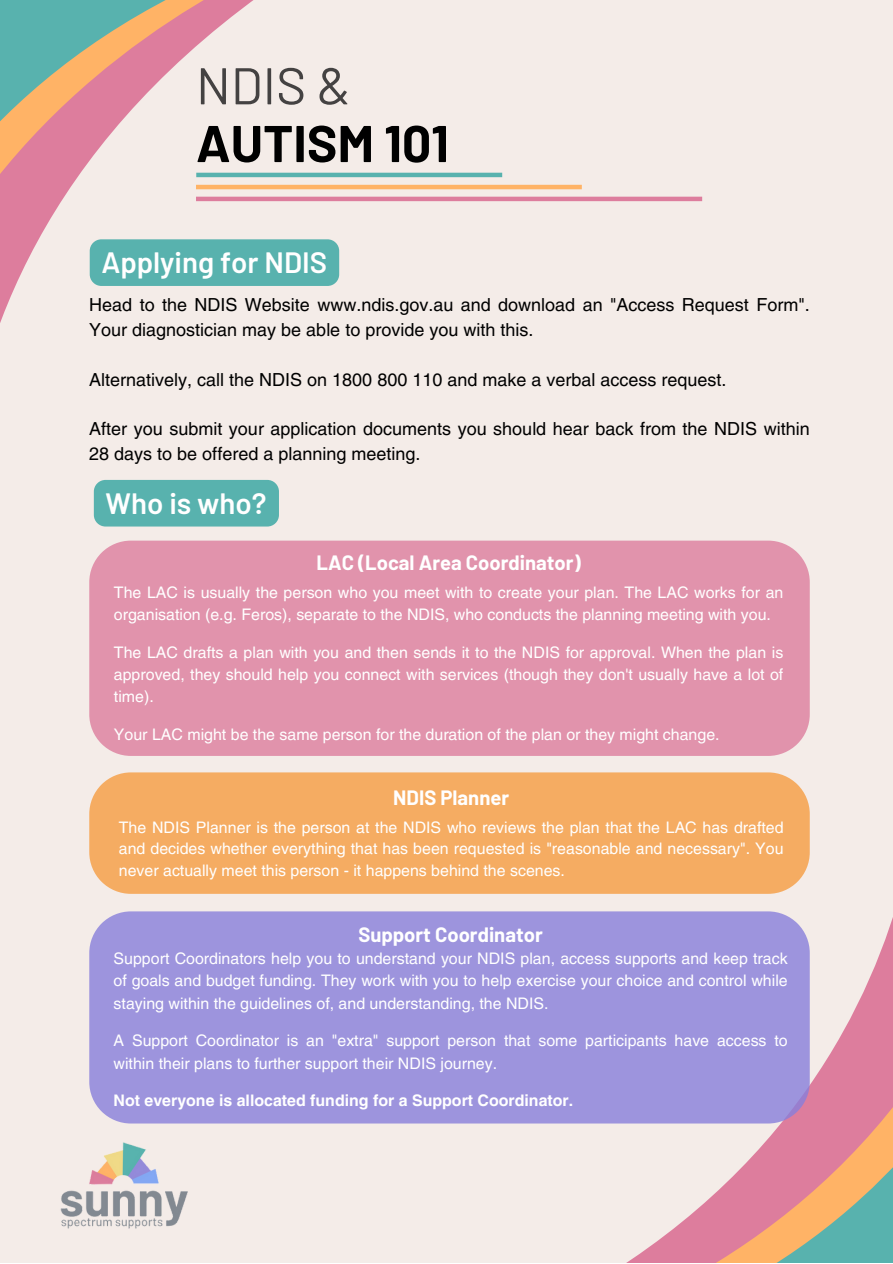
<style>
.page{position:relative;width:893px;height:1264px;background:#fff}
.page>*{position:absolute;margin:0;border:0;box-sizing:border-box;transform-origin:0 0}
.t1{font:700 51.6px "Barlow";color:#000}
.t2{font:51.6px "Barlow";color:#444242}
.t3{font:600 29.4px "Barlow";color:#fff}
.t4{font:700 20.25px "Barlow";color:#fff}
.t5{font:18px/24.8px "Helvetica LT Pro";color:#000}
.t6{font:15.9px/22.2px "Helvetica LT Pro";color:#fff;text-align:justify}
.t7{font:700 15.9px "Helvetica LT Pro";color:#fff}
</style>
<div class="page">
<div style="left:0;top:0;width:892px;height:1262px;background:#f4ece8"></div>
<svg style="left:0;top:0;width:500px;height:527px"></svg>
<svg style="left:385px;top:717px;width:507px;height:545px"></svg>
<img style="left:60px;top:1142px;width:128px;height:87px">
<div style="left:89px;top:772px;width:720px;height:121px;background:#f5ac62"></div>
<div style="left:89px;top:540px;width:720px;height:216px;background:#e193ac"></div>
<div style="left:90px;top:239px;width:249px;height:47px;background:#58b2ae;border-radius:12px"></div>
<div style="left:94px;top:480px;width:185px;height:46px;background:#58b2ae;border-radius:12px"></div>
<hr style="left:196px;top:173px;width:306px;height:4px;background:#58b2ae">
<hr style="left:196px;top:185px;width:385px;height:4px;background:#ffb366">
<hr style="left:196px;top:197px;width:506px;height:4px;background:#dd7d9d">
<div style="left:89px;top:911px;width:720px;height:212px;background:#9d94dd"></div>
<p class="t2" style="left:196px;top:53px;width:156px">NDIS &amp;</p>
<p class="t1" style="left:196px;top:110px;width:254px">AUTISM 101</p>
<p class="t3" style="left:101px;top:244px;width:227px">Applying for NDIS</p>
<p class="t5" style="left:89px;top:294px;width:722px">Head to the NDIS Website www.ndis.gov.au and download an "Access Request Form".<br>Your diagnostician may be able to provide you with this.</p>
<p class="t5" style="left:89px;top:368px;width:638px">Alternatively, call the NDIS on 1800 800 110 and make a verbal access request.</p>
<p class="t5" style="left:89px;top:418px;width:722px">After you submit your application documents you should hear back from the NDIS within<br>28 days to be offered a planning meeting.</p>
<p class="t3" style="left:106px;top:484px;width:162px">Who is who?</p>
<p class="t4" style="left:316px;top:549px;width:265px">LAC (Local Area Coordinator)</p>
<p class="t6" style="left:114px;top:583px;width:671px">The LAC is usually the person who you meet with to create your plan. The LAC works for an organisation (e.g. Feros), separate to the NDIS, who conducts the planning meeting with you.</p>
<p class="t6" style="left:114px;top:642px;width:671px">The LAC drafts a plan with you and then sends it to the NDIS for approval. When the plan is approved, they should help you connect with services (though they don't usually have a lot of time).</p>
<p class="t6" style="left:114px;top:724px;width:607px">Your LAC might be the same person for the duration of the plan or they might change.</p>
<p class="t4" style="left:393px;top:784px;width:118px">NDIS Planner</p>
<p class="t6" style="left:119px;top:818px;width:666px;line-height:21.3px">The NDIS Planner is the person at the NDIS who reviews the plan that the LAC has drafted and decides whether everything that has been requested is "reasonable and necessary". You never actually meet this person - it happens behind the scenes.</p>
<p class="t4" style="left:358px;top:921px;width:186px">Support Coordinator</p>
<p class="t6" style="left:114px;top:949px;width:675px">Support Coordinators help you to understand your NDIS plan, access supports and keep track of goals and budget funding. They work with you to help exercise your choice and control while staying within the guidelines of, and understanding, the NDIS.</p>
<p class="t6" style="left:114px;top:1031px;width:675px">A Support Coordinator is an "extra" support person that some participants have access to within their plans to further support their NDIS journey.</p>
<p class="t7" style="left:114px;top:1094px;width:461px">Not everyone is allocated funding for a Support Coordinator.</p>
</div>
